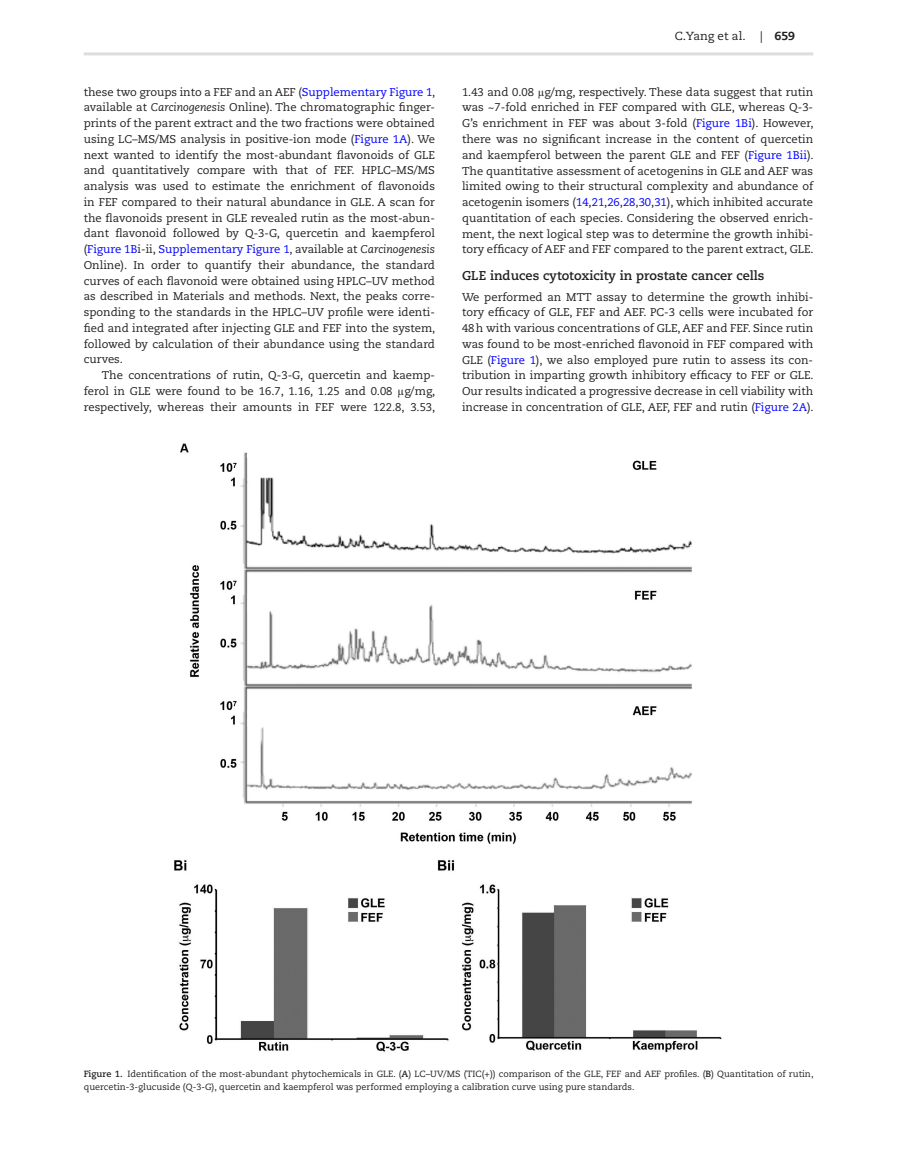
<style>
.page{position:relative;width:897px;height:1165px;background:#fff}
.page>*{position:absolute;margin:0;border:0;box-sizing:border-box;transform-origin:0 0}
.t1{font:700 12.75px "Caecilia LT Std";color:#231f20}
.t2{font:11.7px "Caecilia LT Std";color:#231f20}
.t3{font:11.25px/15.8px "Caecilia LT Std";color:#231f20;text-align:justify}
.t4{font:9px/13.5px "Caecilia LT Std";color:#231f20}
.s1{color:#00f}
.s2{font-style:italic}
.s3{font-family:"Gandhari Unicode"}
.s4{font-weight:800}
.s5{font-weight:700}
</style>
<div class="page">
<hr style="left:84px;top:52px;width:729px;height:3px;background:#dcdddf">
<img style="left:175px;top:443px;width:547px;height:609px">
<p class="t3" style="left:84px;top:84px;width:353px">these two groups into a FEF and an AEF (<span class="s1">Supplementary Figure 1</span>, available at <span class="s2">Carcinogenesis</span> Online). The chromatographic finger&shy;prints of the parent extract and the two fractions were obtained using LC–MS/MS analysis in positive-ion mode (<span class="s1">Figure 1A</span>). We next wanted to identify the most-abundant flavonoids of GLE and quantitatively compare with that of FEF. HPLC–MS/MS analysis was used to estimate the enrichment of flavonoids in FEF compared to their natural abundance in GLE. A scan for the flavonoids present in GLE revealed rutin as the most-abun&shy;dant flavonoid followed by Q-3-G, quercetin and kaempferol (<span class="s1">Figure 1B</span>i-ii, <span class="s1">Supplementary Figure 1</span>, available at <span class="s2">Carcinogenesis </span>Online). In order to quantify their abundance, the standard curves of each flavonoid were obtained using HPLC–UV method as described in Materials and methods. Next, the peaks corre&shy;sponding to the standards in the HPLC–UV profile were identi&shy;fied and integrated after injecting GLE and FEF into the system, followed by calculation of their abundance using the standard curves.</p>
<p class="t3" style="left:84px;top:367px;width:353px;text-indent:18px">The concentrations of rutin, Q-3-G, quercetin and kaemp&shy;ferol in GLE were found to be 16.7, 1.16, 1.25 and 0.08 <span class="s3">μ</span>g/mg, respectively, whereas their amounts in FEF were 122.8, 3.53,</p>
<p class="t2" style="left:674px;top:30px;width:122px">C.Yang et al. | <span class="s4">659</span></p>
<p class="t3" style="left:462px;top:84px;width:353px">1.43 and 0.08 <span class="s3">μ</span>g/mg, respectively. These data suggest that rutin was ~7-fold enriched in FEF compared with GLE, whereas Q-3- G’s enrichment in FEF was about 3-fold (<span class="s1">Figure 1Bi</span>). However, there was no significant increase in the content of quercetin and kaempferol between the parent GLE and FEF (<span class="s1">Figure 1Bii</span>).<br>The quantitative assessment of acetogenins in GLE and AEF was limited owing to their structural complexity and abundance of acetogenin isomers (<span class="s1">14</span>,<span class="s1">21</span>,<span class="s1">26</span>,<span class="s1">28</span>,<span class="s1">30</span>,<span class="s1">31</span>), which inhibited accurate quantitation of each species. Considering the observed enrich&shy;ment, the next logical step was to determine the growth inhibi&shy;tory efficacy of AEF and FEF compared to the parent extract, GLE.</p>
<p class="t1" style="left:462px;top:268px;width:304px">GLE induces cytotoxicity in prostate cancer cells</p>
<p class="t3" style="left:462px;top:289px;width:353px">We performed an MTT assay to determine the growth inhibi&shy;tory efficacy of GLE, FEF and AEF. PC-3 cells were incubated for 48h with various concentrations of GLE, AEF and FEF. Since rutin was found to be most-enriched flavonoid in FEF compared with GLE (<span class="s1">Figure 1</span>), we also employed pure rutin to assess its con&shy;tribution in imparting growth inhibitory efficacy to FEF or GLE.<br>Our results indicated a progressive decrease in cell viability with increase in concentration of GLE, AEF, FEF and rutin (<span class="s1">Figure 2A</span>).</p>
<p class="t4" style="left:84px;top:1066px;width:731px"><span class="s5">Figure 1.</span> Identification of the most-abundant phytochemicals in GLE. (<span class="s5">A</span>) LC–UV/MS (TIC(+)) comparison of the GLE, FEF and AEF profiles. (<span class="s5">B</span>) Quantitation of rutin, quercetin-3-glucuside (Q-3-G), quercetin and kaempferol was performed employing a calibration curve using pure standards.</p>
</div>
